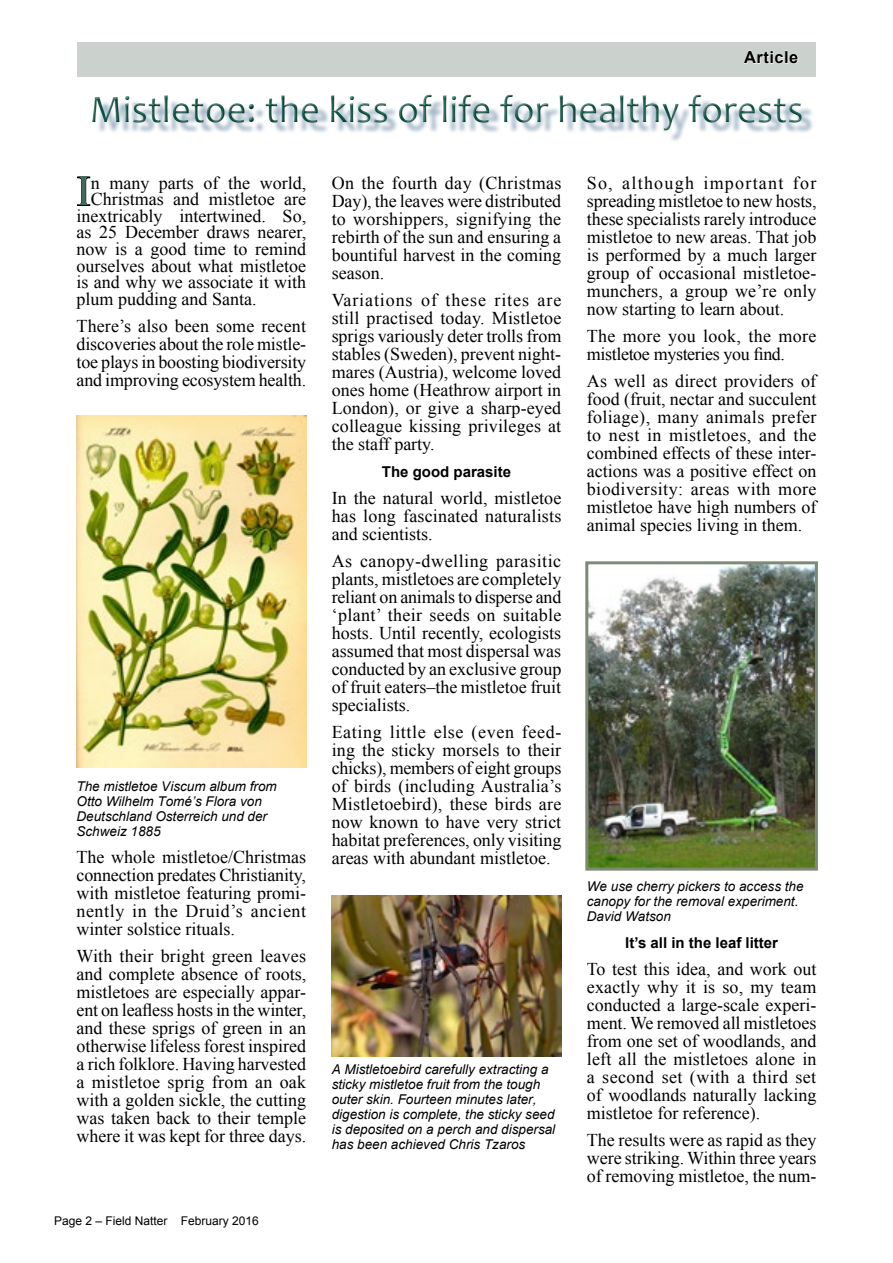
<style>
.page{position:relative;width:893px;height:1263px;background:#fff}
.page>*{position:absolute;margin:0;border:0;box-sizing:border-box;transform-origin:0 0}
.t1{font:42.9px "Times New Roman";color:#416a5b}
.t2{font:39px "Candara";color:#0a5543}
.t3{font:18px/18px "Times New Roman";color:#000;text-align:justify}
.t4{font:18px/18px "Times New Roman";letter-spacing:-.02em;color:#000}
.t5{font:700 16.5px "Arial";letter-spacing:.03em;color:#000}
.t6{font:700 15px "Arial";color:#000}
.t7{font:italic 13.5px/15px "Arial";color:#000}
.t8{font:12px "Arial";color:#000}
</style>
<div class="page">
<div style="left:77px;top:43px;width:739px;height:34px;background:#cbd2ce"></div>
<div style="left:74px;top:82px;width:746px;height:58px;background:#000;opacity:.75"></div>
<svg style="left:77px;top:176px;width:14px;height:30px"></svg>
<img style="left:332px;top:895px;width:229px;height:162px">
<img style="left:77px;top:415px;width:229px;height:353px">
<img style="left:589px;top:565px;width:225px;height:302px">
<div style="left:585px;top:561px;width:233px;height:310px;border:3px solid #7d8a76"></div>
<svg style="left:743px;top:50px;width:56px;height:14px"></svg>
<p class="t5" style="left:744px;top:46px;width:56px">Article</p>
<h2 class="t2" style="left:90px;top:85px;width:715px">Mistletoe: the kiss of life for healthy forests</h2>
<h1 class="t1" style="left:77px;top:162px;width:16px">I</h1>
<p class="t3" style="left:91px;top:174px;width:217px">n many parts of the world,</p>
<p class="t3" style="left:91px;top:190px;width:217px">Christmas and mistletoe are</p>
<p class="t3" style="left:77px;top:207px;width:231px">inextricably intertwined. So,</p>
<p class="t3" style="left:77px;top:223px;width:231px">as 25 December draws nearer,</p>
<p class="t3" style="left:77px;top:240px;width:231px">now is a good time to remind</p>
<p class="t3" style="left:77px;top:256px;width:231px">ourselves about what mistletoe</p>
<p class="t3" style="left:77px;top:273px;width:231px">is and why we associate it with</p>
<p class="t3" style="left:77px;top:289px;width:181px">plum pudding and Santa.</p>
<p class="t3" style="left:77px;top:316px;width:231px">There’s also been some recent discoveries about the role mistle&shy;toe plays in boosting biodiversity and improving ecosystem health.</p>
<p class="t7" style="left:77px;top:778px;width:202px">The mistletoe Viscum album from<br>Otto Wilhelm Tomé’s Flora von<br>Deutschland Osterreich und der<br>Schweiz 1885</p>
<p class="t3" style="left:77px;top:847px;width:231px">The whole mistletoe/Christmas connection predates Christianity, with mistletoe featuring promi&shy;nently in the Druid’s ancient winter solstice rituals.</p>
<p class="t3" style="left:77px;top:946px;width:231px">With their bright green leaves and complete absence of roots, mistletoes are especially appar&shy;ent on leafless hosts in the winter, and these sprigs of green in an otherwise lifeless forest inspired a rich folklore. Having harvested a mistletoe sprig from an oak with a golden sickle, the cutting was taken back to their temple where it was kept for three days.</p>
<p class="t3" style="left:332px;top:174px;width:231px">On the fourth day (Christmas Day), the leaves were distributed to worshippers, signifying the rebirth of the sun and ensuring a bountiful harvest in the coming season.</p>
<p class="t3" style="left:332px;top:291px;width:231px">Variations of these rites are still practised today. Mistletoe sprigs variously deter trolls from stables (Sweden), prevent night&shy;mares (Austria), welcome loved ones home (Heathrow airport in London), or give a sharp-eyed colleague kissing privileges at the staff party.</p>
<p class="t6" style="left:382px;top:462px;width:131px">The good parasite</p>
<p class="t3" style="left:332px;top:489px;width:231px">In the natural world, mistletoe has long fascinated naturalists and scientists.</p>
<p class="t3" style="left:332px;top:552px;width:231px">As canopy-dwelling parasitic plants, mistletoes are completely reliant on animals to disperse and ‘plant’ their seeds on suitable hosts. Until recently, ecologists assumed that most dispersal was conducted by an exclusive group of fruit eaters–the mistletoe fruit specialists.</p>
<p class="t3" style="left:332px;top:723px;width:231px">Eating little else (even feed&shy;ing the sticky morsels to their chicks), members of eight groups of birds (including Australia’s Mistletoebird), these birds are now known to have very strict habitat preferences, only visiting areas with abundant mistletoe.</p>
<p class="t7" style="left:332px;top:1062px;width:225px">A Mistletoebird carefully extracting a sticky mistletoe fruit from the tough outer skin. Fourteen minutes later, digestion is complete, the sticky seed is deposited on a perch and dispersal has been achieved Chris Tzaros</p>
<p class="t8" style="left:54px;top:1213px;width:206px">Page 2 – Field Natter February 2016</p>
<p class="t3" style="left:587px;top:174px;width:231px">So, although important for spreading mistletoe to new hosts, these specialists rarely introduce mistletoe to new areas. That job is performed by a much larger group of occasional mistletoe&shy;munchers, a group we’re only now starting to learn about.</p>
<p class="t4" style="left:587px;top:327px;width:231px">The more you look, the more mistletoe mysteries you find.</p>
<p class="t3" style="left:587px;top:372px;width:231px">As well as direct providers of food (fruit, nectar and succulent foliage), many animals prefer to nest in mistletoes, and the combined effects of these inter&shy;actions was a positive effect on biodiversity: areas with more mistletoe have high numbers of animal species living in them.</p>
<p class="t7" style="left:587px;top:879px;width:218px">We use cherry pickers to access the canopy for the removal experiment.<br>David Watson</p>
<p class="t6" style="left:625px;top:933px;width:154px">It’s all in the leaf litter</p>
<p class="t3" style="left:587px;top:960px;width:231px">To test this idea, and work out exactly why it is so, my team conducted a large-scale experi&shy;ment. We removed all mistletoes from one set of woodlands, and left all the mistletoes alone in a second set (with a third set of woodlands naturally lacking mistletoe for reference).</p>
<p class="t3" style="left:587px;top:1131px;width:231px">The results were as rapid as they were striking. Within three years of removing mistletoe, the num-</p>
</div>
